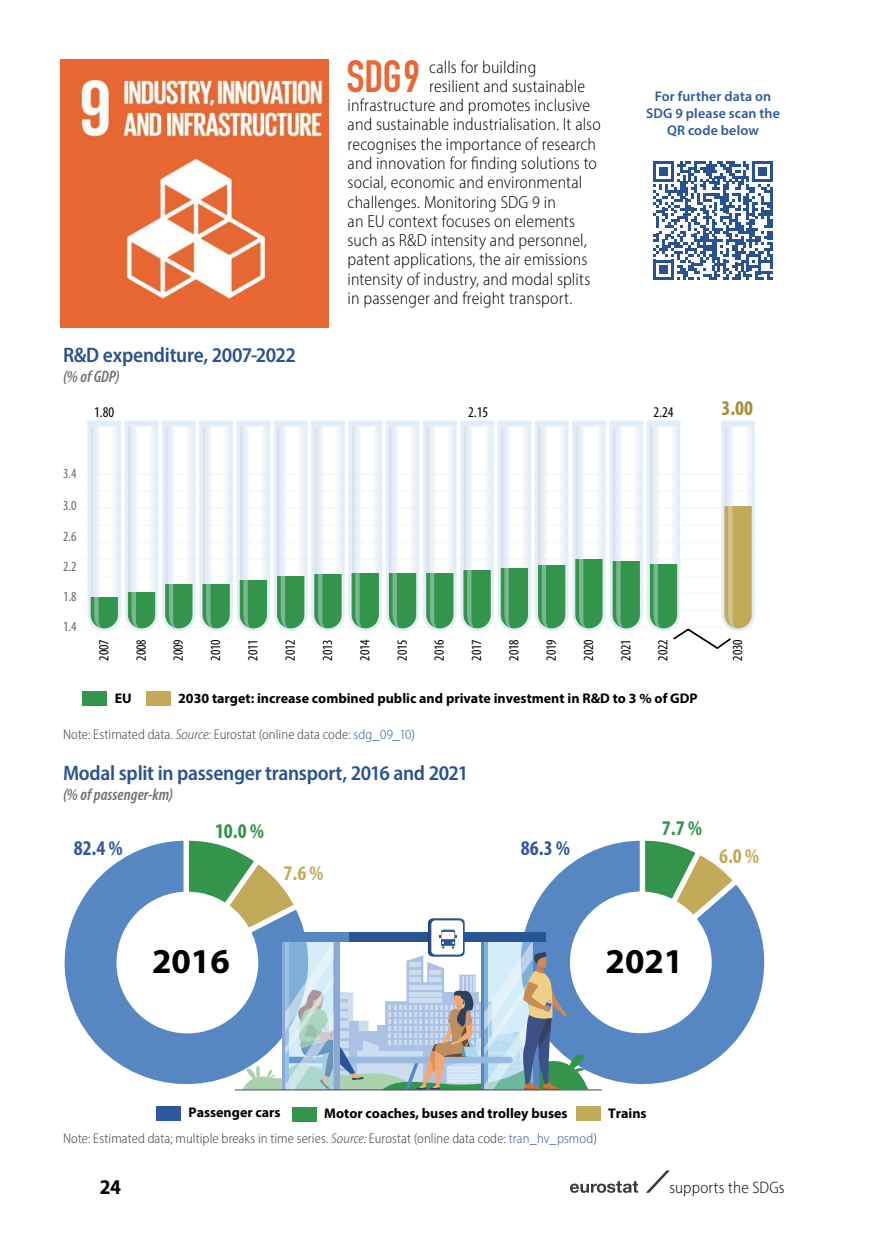
<style>
.page{position:relative;width:874px;height:1241px;background:#fff}
.page>*{position:absolute;margin:0;border:0;box-sizing:border-box;transform-origin:0 0}
.p_lettrine_10{font:700 44.45px "DIN Condensed";color:#e86733}
.t1{font:700 35px "Myriad Pro";color:#000}
.t2{font:600 semi-condensed 21px "Myriad Pro";letter-spacing:-.015em;color:#2a5192}
.t3{font:700 condensed 21px "Myriad Pro";color:#2f589f}
.t4{font:700 condensed 21px "Myriad Pro";color:#33944c}
.t5{font:700 condensed 21px "Myriad Pro";color:#c3aa58}
.t6{font:700 condensed 21px "Myriad Pro";color:#a78d34}
.t7{font:700 semi-condensed 21px "Myriad Pro";color:#000}
.p_lettrine_10-2{font:300 semi-condensed 17.5px "Myriad Pro";letter-spacing:.005em;color:#000}
.t8{font:italic 600 condensed 16.62px "Myriad Pro";letter-spacing:.005em;color:#6e7072}
.t9{font:300 semi-condensed 16.62px "Myriad Pro";letter-spacing:.015em;color:#000}
.t10{font:condensed 14.88px "Myriad Pro";color:#000}
.Source{font:300 semi-condensed 14px "Myriad Pro";letter-spacing:.005em;color:#373736}
.t11{font:700 14px "Myriad Pro";color:#000}
.t12{font:condensed 14px "Myriad Pro";color:#000}
.body_body{font:600 14px/16.8px "Myriad Pro";letter-spacing:.01em;color:#2f589f;text-align:center}
.t13{font:condensed 14px "Myriad Pro";color:#6a6764}
.s1{font-style:italic}
.s2{color:#2f589f}
</style>
<div class="page">
<img style="left:61px;top:60px;width:267px;height:267px">
<div style="left:82px;top:691px;width:25px;height:14px;background:#33944c"></div>
<div style="left:146px;top:691px;width:24px;height:14px;background:#c3aa58"></div>
<hr style="left:83px;top:626px;width:672px;height:1px;background:#d3d3d2">
<hr style="left:83px;top:609px;width:672px;height:1px;background:#d3d3d2">
<hr style="left:83px;top:592px;width:672px;height:1px;background:#d3d3d2">
<hr style="left:83px;top:575px;width:672px;height:1px;background:#d3d3d2">
<hr style="left:83px;top:558px;width:672px;height:1px;background:#d3d3d2">
<hr style="left:83px;top:541px;width:672px;height:1px;background:#d3d3d2">
<hr style="left:83px;top:524px;width:672px;height:1px;background:#d3d3d2">
<hr style="left:83px;top:507px;width:672px;height:1px;background:#d3d3d2">
<hr style="left:83px;top:490px;width:672px;height:1px;background:#d3d3d2">
<hr style="left:83px;top:473px;width:672px;height:1px;background:#d3d3d2">
<div style="left:720px;top:420px;width:35px;height:6px;background:#e3edf9;border-radius:3px"></div>
<div style="left:608px;top:420px;width:35px;height:6px;background:#e3edf9;border-radius:3px"></div>
<div style="left:645px;top:420px;width:35px;height:6px;background:#e3edf9;border-radius:3px"></div>
<div style="left:571px;top:420px;width:35px;height:6px;background:#e3edf9;border-radius:3px"></div>
<div style="left:534px;top:420px;width:35px;height:6px;background:#e3edf9;border-radius:3px"></div>
<div style="left:496px;top:420px;width:35px;height:6px;background:#e3edf9;border-radius:3px"></div>
<div style="left:422px;top:420px;width:35px;height:6px;background:#e3edf9;border-radius:3px"></div>
<div style="left:459px;top:420px;width:35px;height:6px;background:#e3edf9;border-radius:3px"></div>
<div style="left:385px;top:420px;width:35px;height:6px;background:#e3edf9;border-radius:3px"></div>
<div style="left:347px;top:420px;width:35px;height:6px;background:#e3edf9;border-radius:3px"></div>
<div style="left:310px;top:420px;width:35px;height:6px;background:#e3edf9;border-radius:3px"></div>
<div style="left:236px;top:420px;width:35px;height:6px;background:#e3edf9;border-radius:3px"></div>
<div style="left:161px;top:420px;width:35px;height:6px;background:#e3edf9;border-radius:3px"></div>
<div style="left:273px;top:420px;width:35px;height:6px;background:#e3edf9;border-radius:3px"></div>
<div style="left:198px;top:420px;width:35px;height:6px;background:#e3edf9;border-radius:3px"></div>
<div style="left:124px;top:420px;width:35px;height:6px;background:#e3edf9;border-radius:3px"></div>
<div style="left:87px;top:420px;width:35px;height:6px;background:#e3edf9;border-radius:3px"></div>
<svg style="left:87px;top:422px;width:667px;height:227px"></svg>
<svg style="left:64px;top:841px;width:253px;height:270px"></svg>
<div style="left:116px;top:891px;width:142px;height:142px;background:#fff;border-radius:50%"></div>
<svg style="left:588px;top:841px;width:177px;height:267px"></svg>
<svg style="left:634px;top:840px;width:109px;height:129px"></svg>
<div style="left:569px;top:891px;width:142px;height:142px;background:#fff;border-radius:50%"></div>
<div style="left:156px;top:1105px;width:25px;height:15px;background:#2f589f"></div>
<div style="left:292px;top:1106px;width:24px;height:15px;background:#33944c"></div>
<div style="left:575px;top:1105px;width:25px;height:15px;background:#c3aa58"></div>
<hr style="left:235px;top:1089px;width:366px;height:1px;background:#383d51">
<svg style="left:179px;top:840px;width:409px;height:261px"></svg>
<svg style="left:653px;top:161px;width:119px;height:119px"></svg>
<svg style="left:570px;top:1181px;width:68px;height:11px"></svg>
<svg style="left:646px;top:1170px;width:23px;height:22px"></svg>
<p class="t2" style="left:63px;top:342px;width:234px">R&amp;D expenditure, 2007-2022</p>
<p class="t8" style="left:63px;top:366px;width:58px">(% of GDP)</p>
<p class="p_lettrine_10" style="left:346px;top:46px;width:75px">SDG 9</p>
<p class="p_lettrine_10-2" style="left:429px;top:56px;width:108px">calls for building</p>
<p class="p_lettrine_10-2" style="left:429px;top:76px;width:157px">resilient and sustainable</p>
<p class="p_lettrine_10-2" style="left:347px;top:95px;width:244px">infrastructure and promotes inclusive</p>
<p class="p_lettrine_10-2" style="left:347px;top:114px;width:254px">and sustainable industrialisation. It also</p>
<p class="p_lettrine_10-2" style="left:347px;top:133px;width:250px">recognises the importance of research</p>
<p class="p_lettrine_10-2" style="left:347px;top:153px;width:251px">and innovation for finding solutions to</p>
<p class="p_lettrine_10-2" style="left:347px;top:172px;width:236px">social, economic and environmental</p>
<p class="p_lettrine_10-2" style="left:347px;top:191px;width:210px">challenges. Monitoring SDG 9 in</p>
<p class="p_lettrine_10-2" style="left:347px;top:210px;width:229px">an EU context focuses on elements</p>
<p class="p_lettrine_10-2" style="left:347px;top:230px;width:240px">such as R&amp;D intensity and personnel,</p>
<p class="p_lettrine_10-2" style="left:347px;top:249px;width:241px">patent applications, the air emissions</p>
<p class="p_lettrine_10-2" style="left:347px;top:268px;width:244px">intensity of industry, and modal splits</p>
<p class="p_lettrine_10-2" style="left:347px;top:287px;width:226px">in passenger and freight transport.</p>
<p class="body_body" style="left:645px;top:88px;width:135px">For further data on<br>SDG 9 please scan the<br>QR code below</p>
<p class="t10" style="left:94px;top:403px;width:22px">1.80</p>
<p class="t10" style="left:468px;top:403px;width:22px">2.15</p>
<p class="t10" style="left:653px;top:403px;width:22px">2.24</p>
<p class="t6" style="left:721px;top:395px;width:33px">3.00</p>
<p class="t13" style="left:63px;top:465px;width:15px">3.4</p>
<p class="t13" style="left:63px;top:497px;width:15px">3.0</p>
<p class="t13" style="left:63px;top:527px;width:15px">2.6</p>
<p class="t13" style="left:63px;top:557px;width:15px">2.2</p>
<p class="t13" style="left:63px;top:588px;width:15px">1.8</p>
<p class="t13" style="left:63px;top:618px;width:15px">1.4</p>
<p class="t12" style="left:95px;top:660px;width:23px;rotate:-90deg">2007</p>
<p class="t12" style="left:132px;top:660px;width:23px;rotate:-90deg">2008</p>
<p class="t12" style="left:170px;top:660px;width:23px;rotate:-90deg">2009</p>
<p class="t12" style="left:207px;top:660px;width:23px;rotate:-90deg">2010</p>
<p class="t12" style="left:244px;top:660px;width:23px;rotate:-90deg">2011</p>
<p class="t12" style="left:281px;top:660px;width:23px;rotate:-90deg">2012</p>
<p class="t12" style="left:319px;top:660px;width:23px;rotate:-90deg">2013</p>
<p class="t12" style="left:356px;top:660px;width:23px;rotate:-90deg">2014</p>
<p class="t12" style="left:393px;top:660px;width:23px;rotate:-90deg">2015</p>
<p class="t12" style="left:430px;top:660px;width:23px;rotate:-90deg">2016</p>
<p class="t12" style="left:468px;top:660px;width:23px;rotate:-90deg">2017</p>
<p class="t12" style="left:505px;top:660px;width:23px;rotate:-90deg">2018</p>
<p class="t12" style="left:542px;top:660px;width:23px;rotate:-90deg">2019</p>
<p class="t12" style="left:579px;top:660px;width:23px;rotate:-90deg">2020</p>
<p class="t12" style="left:617px;top:660px;width:23px;rotate:-90deg">2021</p>
<p class="t12" style="left:654px;top:660px;width:23px;rotate:-90deg">2022</p>
<p class="t12" style="left:728px;top:660px;width:23px;rotate:-90deg">2030</p>
<p class="t11" style="left:115px;top:688px;width:19px">EU</p>
<p class="t11" style="left:178px;top:688px;width:521px">2030 target: increase combined public and private investment in R&amp;D to 3 % of GDP</p>
<p class="Source" style="left:63px;top:725px;width:353px">Note: Estimated data. <span class="s1">Source:</span> Eurostat (online data code: <span class="s2">sdg_09_10</span>)</p>
<p class="t2" style="left:63px;top:759px;width:406px">Modal split in passenger transport, 2016 and 2021</p>
<p class="t8" style="left:63px;top:784px;width:111px">(% of passenger-km)</p>
<p class="t3" style="left:74px;top:834px;width:50px">82.4 %</p>
<p class="t4" style="left:215px;top:817px;width:50px">10.0 %</p>
<p class="t5" style="left:283px;top:859px;width:41px">7.6 %</p>
<p class="t1" style="left:152px;top:938px;width:79px">2016</p>
<p class="t3" style="left:520px;top:834px;width:50px">86.3 %</p>
<p class="t4" style="left:661px;top:814px;width:41px">7.7 %</p>
<p class="t5" style="left:718px;top:843px;width:41px">6.0 %</p>
<p class="t1" style="left:605px;top:937px;width:79px">2021</p>
<p class="t11" style="left:188px;top:1103px;width:94px">Passenger cars</p>
<p class="t11" style="left:324px;top:1104px;width:245px">Motor coaches, buses and trolley buses</p>
<p class="t11" style="left:608px;top:1103px;width:40px">Trains</p>
<p class="Source" style="left:63px;top:1129px;width:535px">Note: Estimated data; multiple breaks in time series. <span class="s1">Source:</span> Eurostat (online data code: <span class="s2">tran_hv_psmod</span>)</p>
<p class="t7" style="left:99px;top:1173px;width:23px">24</p>
<p class="t9" style="left:669px;top:1177px;width:117px">supports the SDGs</p>
</div>
